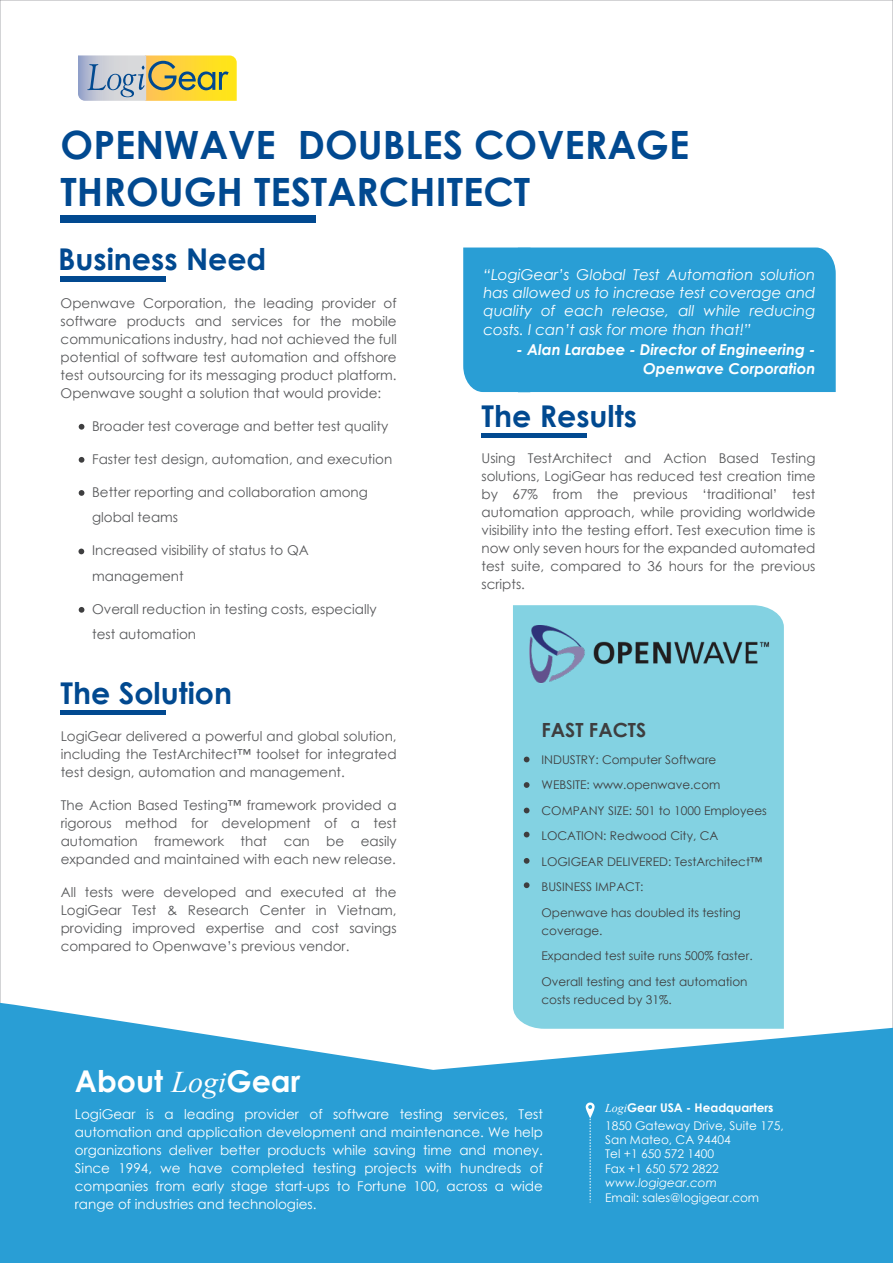
<style>
.page{position:relative;width:893px;height:1263px;background:#fff}
.page>*{position:absolute;margin:0;border:0;box-sizing:border-box;transform-origin:0 0}
.t1{font:700 39px/46.8px "Century Gothic";color:#014990}
.t2{font:700 30px "Century Gothic";color:#014990}
.t3{font:700 30px "Century Gothic";color:#fff}
.t4{font:700 19.5px "Century Gothic";color:#3e3e3f}
.t5{font:italic 15px/18px "Century Gothic";color:#fff;text-align:justify}
.t6{font:italic 700 15px/19.5px "Century Gothic";color:#fff;text-align:right}
.t7{font:13.5px/18px "Century Gothic";color:#57585a;text-align:justify}
.t8{font:13.5px/18px "Century Gothic";color:#fff;text-align:justify}
.t9{font:12px/25.5px "Century Gothic";color:#3e3e3f}
.t10{font:12px/14.4px "Century Gothic";color:#fff}
.t11{font:italic 12px "Century Gothic";color:#fff}
.s1{font-family:"Times New Roman";font-weight:400;font-style:italic}
.s2{font-family:"Times New Roman";font-style:italic}
.s3{font-weight:700}
</style>
<div class="page">
<svg style="left:0;top:1014px;width:893px;height:249px;background:#3ea7d9"></svg>
<svg style="left:586px;top:1102px;width:9px;height:101px"></svg>
<hr style="left:61px;top:710px;width:105px;height:4px;background:#014990">
<svg style="left:78px;top:55px;width:159px;height:46px;background:#c7bf80"></svg>
<div style="left:61px;top:215px;width:255px;height:8px;background:#014990"></div>
<div style="left:61px;top:276px;width:105px;height:5px;background:#014990"></div>
<div style="left:463px;top:247px;width:373px;height:145px;background:#299ed5"></div>
<div style="left:513px;top:605px;width:271px;height:424px;background:#83d2e2"></div>
<svg style="left:524px;top:757px;width:5px;height:5px"></svg>
<svg style="left:524px;top:782px;width:5px;height:6px"></svg>
<svg style="left:524px;top:808px;width:5px;height:5px"></svg>
<svg style="left:524px;top:858px;width:5px;height:6px"></svg>
<svg style="left:524px;top:882px;width:5px;height:6px"></svg>
<svg style="left:524px;top:832px;width:5px;height:5px"></svg>
<img style="left:528px;top:605px;width:241px;height:99px">
<svg style="left:79px;top:424px;width:5px;height:6px"></svg>
<svg style="left:79px;top:457px;width:5px;height:6px"></svg>
<svg style="left:78px;top:549px;width:6px;height:5px"></svg>
<svg style="left:79px;top:490px;width:5px;height:6px"></svg>
<svg style="left:79px;top:607px;width:5px;height:6px"></svg>
<hr style="left:482px;top:433px;width:105px;height:4px;background:#014990">
<h1 class="t1" style="left:61px;top:119px;width:630px">OPENWAVE DOUBLES COVERAGE<br>THROUGH TESTARCHITECT</h1>
<h2 class="t2" style="left:58px;top:236px;width:210px">Business Need</h2>
<p class="t7" style="left:61px;top:293px;width:338px">Openwave Corporation, the leading provider of software products and services for the mobile communications industry, had not achieved the full potential of software test automation and offshore test outsourcing for its messaging product platform.<br>Openwave sought a solution that would provide:</p>
<p class="t7" style="left:92px;top:416px;width:298px">Broader test coverage and better test quality</p>
<p class="t7" style="left:92px;top:449px;width:302px">Faster test design, automation, and execution</p>
<p class="t7" style="left:92px;top:479px;width:277px;line-height:25.5px">Better reporting and collaboration among global teams</p>
<p class="t7" style="left:92px;top:537px;width:218px;line-height:25.5px">Increased visibility of status to QA management</p>
<p class="t7" style="left:92px;top:596px;width:286px;line-height:25.5px">Overall reduction in testing costs, especially test automation</p>
<h2 class="t2" style="left:61px;top:670px;width:173px">The Solution</h2>
<p class="t7" style="left:61px;top:726px;width:337px">LogiGear delivered a powerful and global solution, including the TestArchitect™ toolset for integrated test design, automation and management.</p>
<p class="t7" style="left:61px;top:795px;width:337px">The Action Based Testing™ framework provided a rigorous method for development of a test automation framework that can be easily expanded and maintained with each new release.</p>
<p class="t7" style="left:61px;top:882px;width:337px">All tests were developed and executed at the LogiGear Test &amp; Research Center in Vietnam, providing improved expertise and cost savings compared to Openwave’s previous vendor.</p>
<h2 class="t3" style="left:75px;top:1058px;width:227px">About <span class="s1">Logi</span>Gear</h2>
<p class="t5" style="left:483px;top:265px;width:333px">“LogiGear’s Global Test Automation solution has allowed us to increase test coverage and quality of each release, all while reducing</p>
<p class="t5" style="left:483px;top:320px;width:269px">costs. I can’t ask for more than that!”</p>
<p class="t6" style="left:517px;top:339px;width:300px">- Alan Larabee - Director of Engineering -<br>Openwave Corporation</p>
<h2 class="t2" style="left:482px;top:393px;width:157px">The Results</h2>
<p class="t7" style="left:482px;top:449px;width:335px">Using TestArchitect and Action Based Testing solutions, LogiGear has reduced test creation time by 67% from the previous ‘traditional’ test automation approach, while providing worldwide visibility into the testing effort. Test execution time is now only seven hours for the expanded automated test suite, compared to 36 hours for the previous scripts.</p>
<h3 class="t4" style="left:541px;top:715px;width:106px">FAST FACTS</h3>
<p class="t9" style="left:541px;top:746px;width:227px">INDUSTRY: Computer Software<br>WEBSITE: www.openwave.com<br>COMPANY SIZE: 501 to 1000 Employees<br>LOCATION: Redwood City, CA<br>LOGIGEAR DELIVERED: TestArchitect™<br>BUSINESS IMPACT:<br>Openwave has doubled its testing</p>
<p class="t9" style="left:541px;top:917px;width:213px">coverage.<br>Expanded test suite runs 500% faster.<br>Overall testing and test automation</p>
<p class="t9" style="left:541px;top:986px;width:132px">costs reduced by 31%.</p>
<p class="t8" style="left:75px;top:1105px;width:470px">LogiGear is a leading provider of software testing services, Test automation and application development and maintenance. We help organizations deliver better products while saving time and money.<br>Since 1994, we have completed testing projects with hundreds of companies from early stage start-ups to Fortune 100, across a wide range of industries and technologies.</p>
<p class="t10" style="left:605px;top:1098px;width:180px;line-height:18px"><span class="s2">Logi</span><span class="s3">Gear USA - Headquarters<br></span>1850 Gateway Drive, Suite 175,</p>
<p class="t10" style="left:605px;top:1132px;width:127px">San Mateo, CA 94404<br>Tel +1 650 572 1400<br>Fax +1 650 572 2822</p>
<p class="t11" style="left:605px;top:1174px;width:113px">www.logigear.com</p>
<p class="t10" style="left:605px;top:1190px;width:156px">Email: sales@logigear.com</p>
</div>
